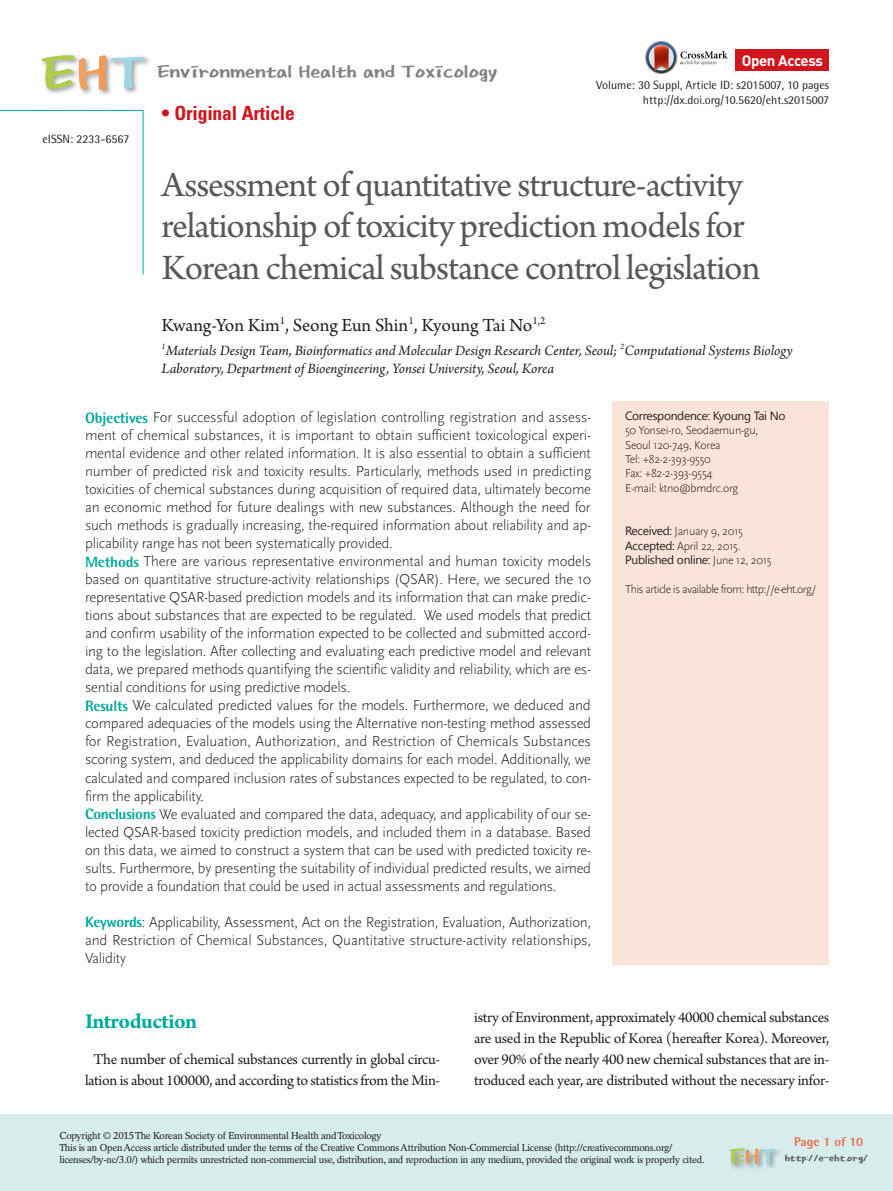
<style>
.page{position:relative;width:893px;height:1191px;background:#fff}
.page>*{position:absolute;margin:0;border:0;box-sizing:border-box;transform-origin:0 0}
.제목{font:37.5px/41.2px "Arno Pro";letter-spacing:-.025em;color:#57585a}
.t1{font:22.5px "H Ybda M";letter-spacing:-.03em;color:#808285}
.대제목{font:700 22.5px "Arno Pro";letter-spacing:-.02em;color:#00a99d}
.저자{font:19.5px "Arno Pro";letter-spacing:-.005em;color:#231f20}
.t2{font:700 condensed 19.5px "Univers LT Std";letter-spacing:-.01em;color:#cf151d}
.본문{font:15.75px/21px "Arno Pro";letter-spacing:-.02em;color:#231f20;text-align:center}
.초록{font:300 15px/18px "Scala Sans";letter-spacing:-.02em;color:#231f20;text-align:justify}
.소속{font:italic 15px/18px "Arno Pro";letter-spacing:-.005em;color:#231f20}
.t3{font:700 15px "DIN Pro";letter-spacing:-.025em;color:#fff}
.t4{font:800 12.75px "Rotis Semi Sans Std";color:#ea6d4d}
.교신저자{font:300 12px "Scala Sans";letter-spacing:-.025em;color:#231f20}
.t5{font:12px "Rotis Semi Sans Std";color:#231f20}
.교신저자-2{font:12px "Segoe UI";letter-spacing:-.025em;color:#231f20}
.교신저자-3{font:300 12px "Scala Sans";letter-spacing:-.05em;color:#231f20}
.t6{font:12px "H Ybda M";letter-spacing:-.03em;color:#57585a}
.t7{font:10.05px/12px "Rotation LT Std";letter-spacing:-.025em;color:#231f20}
.s1{font-family:"Rotis Semi Sans Std";font-weight:800;color:#00a99d}
.s2{font-family:"Segoe UI";font-weight:400}
.s3{font-family:"Scala Sans";font-weight:300}
</style>
<div class="page">
<div style="left:0;top:1114px;width:893px;height:77px;background:#d6edec"></div>
<div style="left:724px;top:1109px;width:88px;height:82px;background:#d6edec"></div>
<div style="left:690px;top:1109px;width:92px;height:82px;background:#fff;opacity:.75"></div>
<svg style="left:729px;top:1148px;width:47px;height:15px"></svg>
<svg style="left:0;top:109px;width:144px;height:166px"></svg>
<div style="left:736px;top:50px;width:93px;height:21px;background:#cf151d"></div>
<div style="left:37px;top:16px;width:112px;height:114px;background:#fff"></div>
<div style="left:3px;top:13px;width:111px;height:117px;background:#fff"></div>
<svg style="left:42px;top:55px;width:103px;height:35px"></svg>
<div style="left:612px;top:401px;width:217px;height:564px;background:#fae4d9"></div>
<img style="left:645px;top:41px;width:83px;height:32px">
<p class="t5" style="left:43px;top:132px;width:88px">eISSN: 2233-6567</p>
<p class="t1" style="left:157px;top:60px;width:342px">Environmental Health and Toxicology</p>
<p class="t2" style="left:162px;top:102px;width:135px">• Original Article</p>
<p class="t3" style="left:742px;top:50px;width:83px">Open Access</p>
<p class="t5" style="left:596px;top:78px;width:235px">Volume: 30 Suppl, Article ID: s2015007, 10 pages</p>
<p class="t5" style="left:643px;top:93px;width:188px">http://dx.doi.org/10.5620/eht.s2015007</p>
<p class="제목" style="left:162px;top:166px;width:600px">Assessment of quantitative structure-activity relationship of toxicity prediction models for<br>Korean chemical substance control legislation</p>
<p class="저자" style="left:162px;top:314px;width:385px">Kwang-Yon Kim<sup>1</sup>, Seong Eun Shin<sup>1</sup>, Kyoung Tai No<sup>1,2</sup></p>
<p class="소속" style="left:162px;top:342px;width:633px"><sup>1</sup>Materials Design Team, Bioinformatics and Molecular Design Research Center, Seoul; <sup>2</sup>Computational Systems Biology<br>Laboratory, Department of Bioengineering, Yonsei University, Seoul, Korea</p>
<p class="초록" style="left:85px;top:409px;width:508px"><span class="s1">Objectives</span> For successful adoption of legislation controlling registration and assess&shy;ment of chemical substances, it is important to obtain sufficient toxicological experi&shy;mental evidence and other related information. It is also essential to obtain a sufficient number of predicted risk and toxicity results. Particularly, methods used in predicting toxicities of chemical substances during acquisition of required data, ultimately become an economic method for future dealings with new substances. Although the need for such methods is gradually increasing, the-required information about reliability and ap&shy;plicability range has not been systematically provided.</p>
<p class="초록" style="left:85px;top:553px;width:508px"><span class="s1">Methods</span> There are various representative environmental and human toxicity models based on quantitative structure-activity relationships (QSAR). Here, we secured the 10 representative QSAR-based prediction models and its information that can make predic&shy;tions about substances that are expected to be regulated. We used models that predict and confirm usability of the information expected to be collected and submitted accord&shy;ing to the legislation. After collecting and evaluating each predictive model and relevant data, we prepared methods quantifying the scientific validity and reliability, which are es&shy;sential conditions for using predictive models.</p>
<p class="초록" style="left:85px;top:697px;width:508px"><span class="s1">Results</span> We calculated predicted values for the models. Furthermore, we deduced and compared adequacies of the models using the Alternative non-testing method assessed for Registration, Evaluation, Authorization, and Restriction of Chemicals Substances scoring system, and deduced the applicability domains for each model. Additionally, we calculated and compared inclusion rates of substances expected to be regulated, to con&shy;firm the applicability.</p>
<p class="초록" style="left:85px;top:805px;width:508px"><span class="s1">Conclusions</span> We evaluated and compared the data, adequacy, and applicability of our se&shy;lected QSAR-based toxicity prediction models, and included them in a database. Based on this data, we aimed to construct a system that can be used with predicted toxicity re&shy;sults. Furthermore, by presenting the suitability of individual predicted results, we aimed to provide a foundation that could be used in actual assessments and regulations.</p>
<p class="초록" style="left:85px;top:913px;width:507px"><span class="s1">Keywords</span>: Applicability, Assessment, Act on the Registration, Evaluation, Authorization, and Restriction of Chemical Substances, Quantitative structure-activity relationships, Validity</p>
<p class="교신저자-2" style="left:625px;top:407px;width:162px">Correspondence: Kyoung Tai No</p>
<p class="교신저자" style="left:625px;top:424px;width:135px">50 Yonsei-ro, Seodaemun-gu,</p>
<p class="교신저자" style="left:625px;top:438px;width:97px">Seoul 120-749, Korea</p>
<p class="교신저자" style="left:625px;top:453px;width:87px">Tel: +82-2-393-9550</p>
<p class="교신저자" style="left:625px;top:467px;width:89px">Fax: +82-2-393-9554</p>
<p class="교신저자" style="left:625px;top:481px;width:115px">E-mail: ktno@bmdrc.org</p>
<p class="교신저자" style="left:625px;top:525px;width:119px"><span class="s2">Received:</span> January 9, 2015</p>
<p class="교신저자" style="left:625px;top:539px;width:117px"><span class="s2">Accepted:</span> April 22, 2015.</p>
<p class="교신저자-2" style="left:625px;top:551px;width:148px">Published online: <span class="s3">June 12, 2015</span></p>
<p class="교신저자-3" style="left:625px;top:582px;width:193px">This article is available from: http://e-eht.org/</p>
<p class="대제목" style="left:85px;top:1008px;width:114px">Introduction</p>
<p class="본문" style="left:85px;top:1050px;width:357px">The number of chemical substances currently in global circu&shy;lation is about 100000, and according to statistics from the Min-</p>
<p class="본문" style="left:474px;top:1008px;width:357px;text-align:justify">istry of Environment, approximately 40000 chemical substances are used in the Republic of Korea (hereafter Korea). Moreover, over 90% of the nearly 400 new chemical substances that are in&shy;troduced each year, are distributed without the necessary infor-</p>
<p class="t7" style="left:60px;top:1129px;width:324px">Copyright © 2015 The Korean Society of Environmental Health and Toxicology</p>
<p class="t7" style="left:60px;top:1141px;width:647px">This is an Open Access article distributed under the terms of the Creative Commons Attribution Non-Commercial License (http://creativecommons.org/ licenses/by-nc/3.0/) which permits unrestricted non-commercial use, distribution, and reproduction in any medium, provided the original work is properly cited.</p>
<p class="t4" style="left:794px;top:1134px;width:71px">Page 1 of 10</p>
<p class="t6" style="left:785px;top:1151px;width:85px">http://e-eht.org/</p>
</div>
